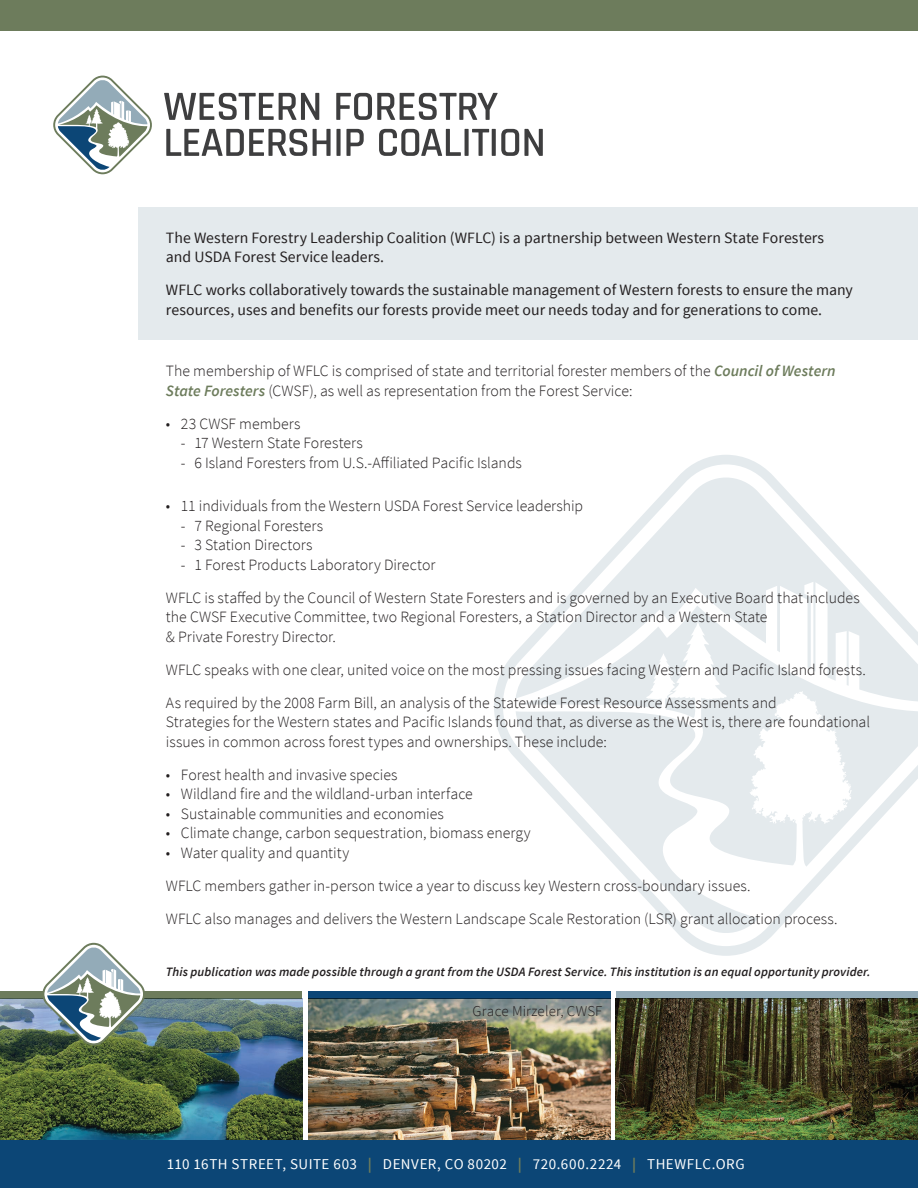
<style>
.page{position:relative;width:918px;height:1188px;background:#fff}
.page>*{position:absolute;margin:0;border:0;box-sizing:border-box;transform-origin:0 0}
.t1{font:300 15.75px/19.5px "Source Sans Pro";color:#231f20}
.t2{font:15.75px/19.5px "Source Sans Pro";color:#231f20}
.t3{font:15px "Source Sans Pro";letter-spacing:.03em;color:#fff}
.Bullets{font:300 15px "Source Sans Pro";letter-spacing:.01em;color:#231f20}
.t4{font:italic 600 12.75px "Source Sans Pro";letter-spacing:.01em;color:#231f20}
.s1{font-weight:600;font-style:italic;color:#6d7c5c}
.s2{font-weight:700;color:#6d7c5c}
</style>
<div class="page">
<img style="left:0;top:999px;width:302px;height:141px">
<img style="left:308px;top:999px;width:303px;height:141px">
<img style="left:616px;top:999px;width:302px;height:141px">
<div style="left:0;top:1140px;width:918px;height:48px;background:#0c4676"></div>
<div style="left:0;top:991px;width:302px;height:8px;background:#6d7c5c"></div>
<div style="left:308px;top:991px;width:303px;height:8px;background:#0c4676"></div>
<div style="left:616px;top:991px;width:302px;height:8px;background:#93abb8"></div>
<svg style="left:42px;top:943px;width:104px;height:102px"></svg>
<div style="left:0;top:0;width:918px;height:30px;background:#6d7c5c"></div>
<div style="left:139px;top:207px;width:779px;height:133px;background:#e4eaed"></div>
<svg style="left:53px;top:76px;width:99px;height:98px"></svg>
<svg style="left:164px;top:93px;width:155px;height:27px"></svg>
<svg style="left:336px;top:93px;width:162px;height:27px"></svg>
<svg style="left:166px;top:129px;width:141px;height:27px"></svg>
<svg style="left:313px;top:129px;width:18px;height:27px"></svg>
<div style="left:336px;top:129px;width:5px;height:27px;background:#3e3e3f"></div>
<svg style="left:346px;top:129px;width:18px;height:27px"></svg>
<svg style="left:379px;top:129px;width:82px;height:27px"></svg>
<svg style="left:465px;top:129px;width:4px;height:27px"></svg>
<svg style="left:472px;top:129px;width:17px;height:27px"></svg>
<svg style="left:492px;top:129px;width:4px;height:27px"></svg>
<svg style="left:501px;top:129px;width:42px;height:27px"></svg>
<svg style="left:494px;top:455px;width:342px;height:501px"></svg>
<svg style="left:516px;top:473px;width:377px;height:229px"></svg>
<svg style="left:516px;top:711px;width:243px;height:227px"></svg>
<svg style="left:520px;top:605px;width:398px;height:262px;fill:#e4eaed"></svg>
<p class="t2" style="left:166px;top:228px;width:660px">The Western Forestry Leadership Coalition (WFLC) is a partnership between Western State Foresters and USDA Forest Service leaders.</p>
<p class="t2" style="left:166px;top:281px;width:688px">WFLC works collaboratively towards the sustainable management of Western forests to ensure the many resources, uses and benefits our forests provide meet our needs today and for generations to come.</p>
<p class="t1" style="left:166px;top:361px;width:671px">The membership of WFLC is comprised of state and territorial forester members of the <span class="s1">Council of Western<br>State Foresters</span> (CWSF), as well as representation from the Forest Service:</p>
<p class="t1" style="left:166px;top:414px;width:136px">• 23 CWSF members</p>
<p class="t1" style="left:181px;top:433px;width:183px">- 17 Western State Foresters</p>
<p class="t1" style="left:181px;top:453px;width:342px">- 6 Island Foresters from U.S.-Affiliated Pacific Islands</p>
<p class="t1" style="left:166px;top:496px;width:419px">• 11 individuals from the Western USDA Forest Service leadership</p>
<p class="t1" style="left:181px;top:516px;width:144px">- 7 Regional Foresters</p>
<p class="t1" style="left:181px;top:535px;width:133px">- 3 Station Directors</p>
<p class="t1" style="left:181px;top:555px;width:256px">- 1 Forest Products Laboratory Director</p>
<p class="t1" style="left:166px;top:588px;width:695px">WFLC is staffed by the Council of Western State Foresters and is governed by an Executive Board that includes the CWSF Executive Committee, two Regional Foresters, a Station Director and a Western State<br>&amp; Private Forestry Director.</p>
<p class="t1" style="left:166px;top:660px;width:702px">WFLC speaks with one clear, united voice on the most pressing issues facing Western and Pacific Island forests.</p>
<p class="t1" style="left:166px;top:693px;width:706px">As required by the 2008 Farm Bill, an analysis of the Statewide Forest Resource Assessments and<br>Strategies for the Western states and Pacific Islands found that, as diverse as the West is, there are foundational issues in common across forest types and ownerships. These include:</p>
<p class="t1" style="left:166px;top:765px;width:233px">• Forest health and invasive species</p>
<p class="t1" style="left:166px;top:784px;width:309px">• Wildland fire and the wildland-urban interface</p>
<p class="t1" style="left:166px;top:804px;width:280px">• Sustainable communities and economies</p>
<p class="t1" style="left:166px;top:823px;width:366px">• Climate change, carbon sequestration, biomass energy</p>
<p class="t1" style="left:166px;top:843px;width:185px">• Water quality and quantity</p>
<p class="t1" style="left:166px;top:876px;width:586px">WFLC members gather in-person twice a year to discuss key Western cross-boundary issues.</p>
<p class="t1" style="left:166px;top:909px;width:673px">WFLC also manages and delivers the Western Landscape Scale Restoration (LSR) grant allocation process.</p>
<p class="t4" style="left:166px;top:964px;width:706px">This publication was made possible through a grant from the USDA Forest Service. This institution is an equal opportunity provider.</p>
<p class="Bullets" style="left:473px;top:1002px;width:131px">Grace Mirzeler, CWSF</p>
<p class="t3" style="left:167px;top:1155px;width:579px">110 16TH STREET, SUITE 603 <span class="s2">|</span> DENVER, CO 80202 <span class="s2">|</span> 720.600.2224 <span class="s2">|</span> THEWFLC.ORG</p>
</div>
